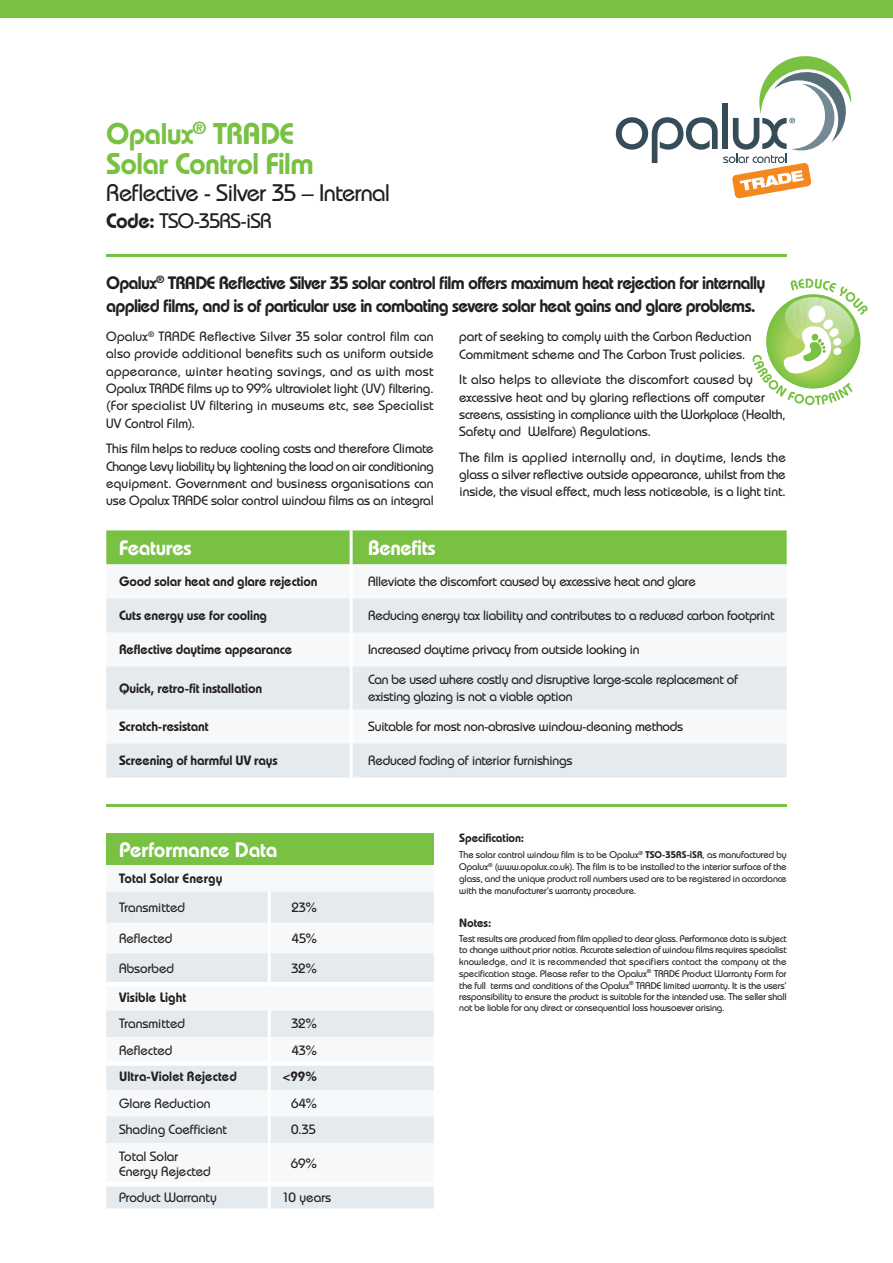
<style>
.page{position:relative;width:893px;height:1263px;background:#fff}
.page>*{position:absolute;margin:0;border:0;box-sizing:border-box;transform-origin:0 0}
.t1{font:600 30px/30px "Bauhaus Std";letter-spacing:-.025em;color:#79c142}
.t2{font:500 24px "Bauhaus Std";letter-spacing:-.035em;color:#231f20}
.t3{font:600 21px "Bauhaus Std";letter-spacing:-.015em;color:#fff}
.t4{font:500 21px "Bauhaus Std";letter-spacing:-.035em;color:#231f20}
.t5{font:600 18px/22.5px "Bauhaus Std";letter-spacing:-.04em;color:#231f20}
.t6{font:500 13.5px/17.2px "Bauhaus Std";letter-spacing:-.015em;color:#231f20}
.t7{font:600 13.5px "Bauhaus Std";letter-spacing:-.01em;color:#231f20}
.t8{font:600 12px "Bauhaus Std";letter-spacing:-.005em;color:#231f20}
.t9{font:500 9.75px/11.6px "Bauhaus Std";letter-spacing:-.015em;color:#231f20;text-align:justify}
.s1{font-weight:600}
</style>
<div class="page">
<div style="left:0;top:0;width:893px;height:17px;background:#79c142"></div>
<hr style="left:106px;top:255px;width:681px;height:2px;background:#79c142">
<hr style="left:106px;top:804px;width:681px;height:2px;background:#79c142">
<svg style="left:752px;top:279px;width:116px;height:126px"></svg>
<svg style="left:616px;top:56px;width:235px;height:142px"></svg>
<div style="left:106px;top:833px;width:328px;height:32px;background:#79c142"></div>
<svg style="left:106px;top:892px;width:328px;height:316px;fill:#e8ecf0"></svg>
<hr style="left:268px;top:892px;width:3px;height:31px;background:#fff">
<hr style="left:268px;top:923px;width:3px;height:30px;background:#fff">
<hr style="left:268px;top:1010px;width:3px;height:27px;background:#fff">
<hr style="left:268px;top:1090px;width:3px;height:26px;background:#fff">
<hr style="left:268px;top:1116px;width:3px;height:27px;background:#fff">
<hr style="left:268px;top:1143px;width:3px;height:39px;background:#fff">
<hr style="left:268px;top:1186px;width:3px;height:27px;background:#fff">
<hr style="left:268px;top:953px;width:3px;height:33px;background:#fff">
<hr style="left:106px;top:982px;width:162px;height:4px;background:#fff">
<hr style="left:271px;top:982px;width:163px;height:4px;background:#fff">
<hr style="left:268px;top:1037px;width:3px;height:26px;background:#fff">
<hr style="left:268px;top:1063px;width:3px;height:27px;background:#fff">
<div style="left:106px;top:1061px;width:162px;height:5px;background:#fff"></div>
<hr style="left:106px;top:1182px;width:163px;height:4px;background:#fff">
<div style="left:271px;top:1061px;width:163px;height:5px;background:#fff"></div>
<hr style="left:269px;top:1182px;width:165px;height:4px;background:#fff">
<div style="left:106px;top:530px;width:681px;height:34px;background:#79c142"></div>
<svg style="left:106px;top:564px;width:681px;height:1px"></svg>
<svg style="left:106px;top:598px;width:681px;height:179px;fill:#e5eaee"></svg>
<hr style="left:350px;top:530px;width:3px;height:34px;background:#fff">
<hr style="left:350px;top:564px;width:3px;height:34px;background:#fff">
<hr style="left:350px;top:598px;width:3px;height:34px;background:#fff">
<hr style="left:350px;top:632px;width:3px;height:34px;background:#fff">
<hr style="left:350px;top:666px;width:3px;height:43px;background:#fff">
<hr style="left:350px;top:709px;width:3px;height:34px;background:#fff">
<hr style="left:350px;top:743px;width:3px;height:34px;background:#fff">
<h1 class="t1" style="left:106px;top:118px;width:209px">Opalux<sup>®</sup> TRADE<br>Solar Control Film</h1>
<h2 class="t2" style="left:106px;top:179px;width:285px">Reflective - Silver 35 – Internal</h2>
<h3 class="t4" style="left:106px;top:208px;width:167px"><span class="s1">Code:</span> TSO-35RS-iSR</h3>
<h3 class="t5" style="left:106px;top:272px;width:661px">Opalux<sup>®</sup> TRADE Reflective Silver 35 solar control film offers maximum heat rejection for internally applied films, and is of particular use in combating severe solar heat gains and glare problems.</h3>
<p class="t6" style="left:106px;top:328px;width:329px;text-align:justify">Opalux<sup>®</sup> TRADE Reflective Silver 35 solar control film can also provide additional benefits such as uniform outside appearance, winter heating savings, and as with most Opalux TRADE films up to 99% ultraviolet light (UV) filtering. (For specialist UV filtering in museums etc, see Specialist UV Control Film).</p>
<p class="t6" style="left:106px;top:440px;width:329px;text-align:justify">This film helps to reduce cooling costs and therefore Climate Change Levy liability by lightening the load on air conditioning equipment. Government and business organisations can use Opalux TRADE solar control window films as an integral</p>
<p class="t6" style="left:459px;top:328px;width:294px">part of seeking to comply with the Carbon Reduction<br>Commitment scheme and The Carbon Trust policies.</p>
<p class="t6" style="left:459px;top:371px;width:328px">It also helps to alleviate the discomfort caused by excessive heat and by glaring reflections off computer screens, assisting in compliance with the Workplace (Health, Safety and Welfare) Regulations.</p>
<p class="t6" style="left:459px;top:448px;width:328px;text-align:justify">The film is applied internally and, in daytime, lends the glass a silver reflective outside appearance, whilst from the inside, the visual effect, much less noticeable, is a light tint.</p>
<h3 class="t3" style="left:119px;top:535px;width:74px">Features</h3>
<h3 class="t3" style="left:368px;top:535px;width:69px">Benefits</h3>
<p class="t7" style="left:119px;top:573px;width:200px">Good solar heat and glare rejection</p>
<p class="t6" style="left:368px;top:573px;width:329px">Alleviate the discomfort caused by excessive heat and glare</p>
<p class="t7" style="left:119px;top:607px;width:150px">Cuts energy use for cooling</p>
<p class="t6" style="left:368px;top:607px;width:408px">Reducing energy tax liability and contributes to a reduced carbon footprint</p>
<p class="t7" style="left:119px;top:641px;width:175px">Reflective daytime appearance</p>
<p class="t6" style="left:368px;top:641px;width:273px">Increased daytime privacy from outside looking in</p>
<p class="t7" style="left:119px;top:680px;width:145px">Quick, retro-fit installation</p>
<p class="t6" style="left:368px;top:671px;width:371px;line-height:16.5px">Can be used where costly and disruptive large-scale replacement of existing glazing is not a viable option</p>
<p class="t7" style="left:119px;top:718px;width:91px">Scratch-resistant</p>
<p class="t6" style="left:368px;top:718px;width:317px">Suitable for most non-abrasive window-cleaning methods</p>
<p class="t7" style="left:119px;top:752px;width:160px">Screening of harmful UV rays</p>
<p class="t6" style="left:368px;top:752px;width:206px">Reduced fading of interior furnishings</p>
<h3 class="t3" style="left:119px;top:837px;width:160px">Performance Data</h3>
<p class="t7" style="left:119px;top:870px;width:105px">Total Solar Energy</p>
<p class="t6" style="left:119px;top:898px;width:67px">Transmitted</p>
<p class="t6" style="left:291px;top:898px;width:27px">23%</p>
<p class="t6" style="left:119px;top:929px;width:55px">Reflected</p>
<p class="t6" style="left:292px;top:929px;width:27px">45%</p>
<p class="t6" style="left:119px;top:960px;width:56px">Absorbed</p>
<p class="t6" style="left:291px;top:960px;width:28px">32%</p>
<p class="t7" style="left:119px;top:989px;width:69px">Visible Light</p>
<p class="t6" style="left:119px;top:1015px;width:67px">Transmitted</p>
<p class="t6" style="left:291px;top:1015px;width:28px">32%</p>
<p class="t6" style="left:119px;top:1041px;width:55px">Reflected</p>
<p class="t6" style="left:292px;top:1041px;width:27px">43%</p>
<p class="t7" style="left:119px;top:1068px;width:119px">Ultra-Violet Rejected</p>
<p class="t7" style="left:283px;top:1068px;width:36px">&lt;99%</p>
<p class="t6" style="left:119px;top:1094px;width:93px">Glare Reduction</p>
<p class="t6" style="left:291px;top:1094px;width:28px">64%</p>
<p class="t6" style="left:119px;top:1121px;width:110px">Shading Coefficient</p>
<p class="t6" style="left:291px;top:1121px;width:27px">0.35</p>
<p class="t6" style="left:119px;top:1148px;width:93px;line-height:15px">Total Solar<br>Energy Rejected</p>
<p class="t6" style="left:291px;top:1155px;width:28px">69%</p>
<p class="t6" style="left:119px;top:1189px;width:99px">Product Warranty</p>
<p class="t6" style="left:282px;top:1189px;width:51px">10 years</p>
<p class="t8" style="left:459px;top:830px;width:66px">Specification:</p>
<p class="t9" style="left:459px;top:849px;width:329px;line-height:12px">The solar control window film is to be Opalux<sup>®</sup> <span class="s1">TSO-35RS-iSR</span>, as manufactured by Opalux<sup>®</sup> (www.opalux.co.uk). The film is to be installed to the interior surface of the glass, and the unique product roll numbers used are to be registered in accordance with the manufacturer’s warranty procedure.</p>
<p class="t8" style="left:459px;top:915px;width:34px">Notes:</p>
<p class="t9" style="left:459px;top:933px;width:329px">Test results are produced from film applied to clear glass. Performance data is subject to change without prior notice. Accurate selection of window films requires specialist knowledge, and it is recommended that specifiers contact the company at the specification stage. Please refer to the Opalux<sup>®</sup> TRADE Product Warranty Form for the full terms and conditions of the Opalux<sup>®</sup> TRADE limited warranty. It is the users’ responsibility to ensure the product is suitable for the intended use. The seller shall not be liable for any direct or consequential loss howsoever arising.</p>
</div>
